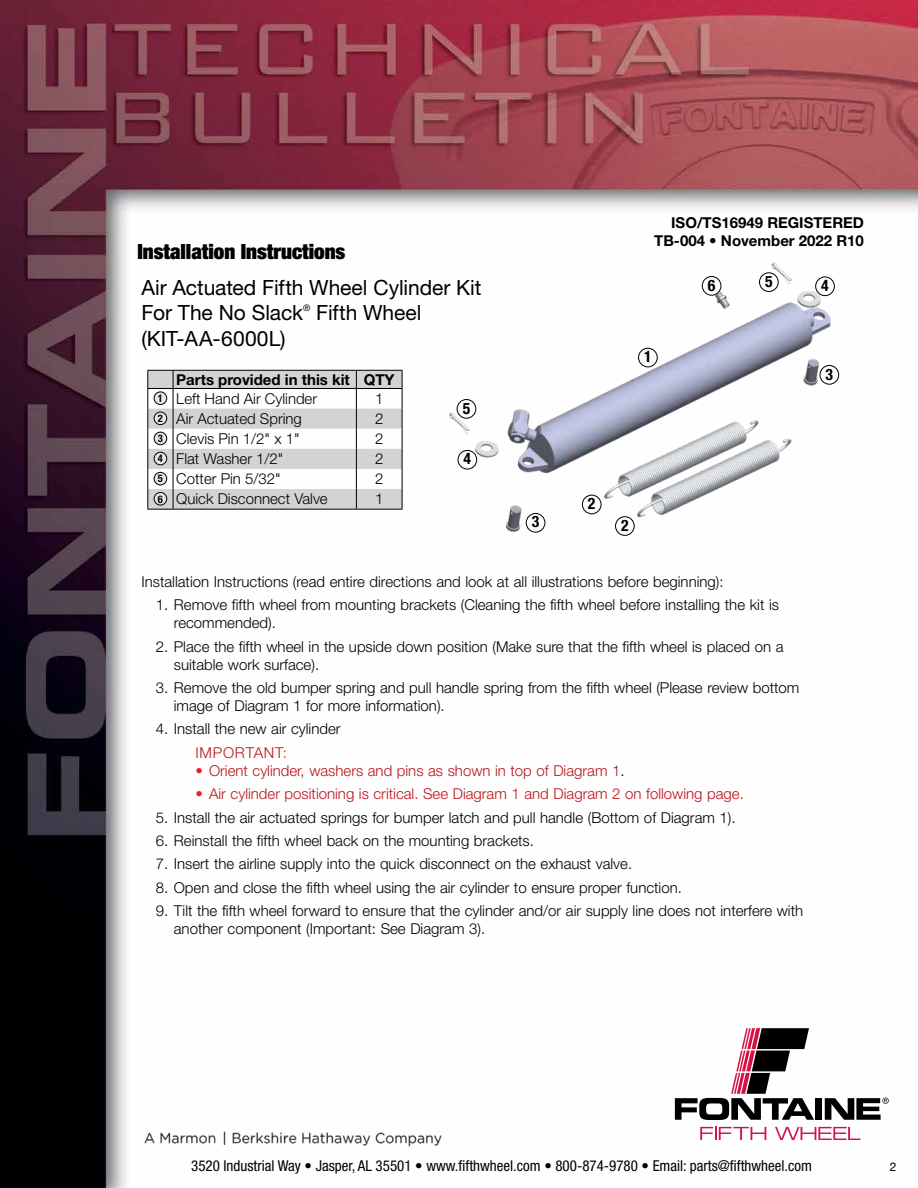
<style>
.page{position:relative;width:918px;height:1188px;background:#fff}
.page>*{position:absolute;margin:0;border:0;box-sizing:border-box;transform-origin:0 0}
.t1{font:21px/25.2px "Helvetica Neue";letter-spacing:-.005em;color:#000}
.t2{font:900 condensed 21px "Helvetica Neue LT Pro";color:#000}
.t3{font:700 condensed 15.75px "Helvetica Neue";color:#000}
.t4{font:300 15px/18px "Helvetica Neue LT Pro";color:#000}
.t5{font:300 15px "Helvetica Neue LT Pro";color:#ba141a}
.t6{font:300 15px "Helvetica Neue";color:#000}
.t7{font:condensed 15px "Helvetica Neue";color:#000}
.t8{font:700 15px/18px "Helvetica Neue";color:#000;text-align:right}
.t9{font:12px "Helvetica Neue";color:#000}
.t10{font:9px "Helvetica Neue";color:#000}
.s1{font-stretch:condensed;font-size:10.5px}
.s2{font-weight:300}
.s3{font-weight:700;font-stretch:condensed;font-size:10.5px}
.s4{color:#ba141a}
.s5{color:#ed1d24}
.s6{color:#000}
</style>
<div class="page">
<img style="left:0;top:0;width:918px;height:1188px">
<svg style="left:700px;top:1127px;width:66px;height:13px"></svg>
<svg style="left:775px;top:1127px;width:85px;height:13px"></svg>
<svg style="left:675px;top:1028px;width:139px;height:92px"></svg>
<div style="left:816px;top:1098px;width:6px;height:22px;background:#000"></div>
<svg style="left:825px;top:1098px;width:64px;height:22px"></svg>
<img style="left:142px;top:1120px;width:301px;height:32px">
<img style="left:440px;top:253px;width:399px;height:287px">
<svg style="left:147px;top:370px;width:256px;height:140px"></svg>
<hr style="left:173px;top:509px;width:183px;height:1px;background:#000">
<hr style="left:356px;top:509px;width:46px;height:1px;background:#000">
<div style="left:154px;top:392px;width:13px;height:13px;border:1px solid #000;border-radius:50%"></div>
<svg style="left:155px;top:392px;width:11px;height:13px"></svg>
<div style="left:154px;top:412px;width:13px;height:13px;border:1px solid #000;border-radius:50%"></div>
<svg style="left:155px;top:413px;width:11px;height:12px"></svg>
<div style="left:154px;top:432px;width:13px;height:13px;border:1px solid #000;border-radius:50%"></div>
<svg style="left:155px;top:433px;width:11px;height:13px"></svg>
<div style="left:154px;top:452px;width:13px;height:13px;border:1px solid #000;border-radius:50%"></div>
<svg style="left:155px;top:453px;width:11px;height:13px"></svg>
<div style="left:154px;top:472px;width:13px;height:13px;border:1px solid #000;border-radius:50%"></div>
<svg style="left:155px;top:473px;width:11px;height:13px"></svg>
<div style="left:154px;top:492px;width:13px;height:13px;border:1px solid #000;border-radius:50%"></div>
<svg style="left:155px;top:493px;width:11px;height:13px"></svg>
<div style="left:638px;top:348px;width:20px;height:19px;border:1px solid #000;border-radius:50%"></div>
<div style="left:615px;top:516px;width:19px;height:20px;border:1px solid #000;border-radius:50%"></div>
<div style="left:526px;top:513px;width:19px;height:19px;border:1px solid #000;border-radius:50%"></div>
<div style="left:458px;top:450px;width:19px;height:19px;border:1px solid #000;border-radius:50%"></div>
<div style="left:457px;top:399px;width:19px;height:19px;border:1px solid #000;border-radius:50%"></div>
<div style="left:702px;top:276px;width:19px;height:19px;border:1px solid #000;border-radius:50%"></div>
<div style="left:759px;top:273px;width:19px;height:19px;border:1px solid #000;border-radius:50%"></div>
<div style="left:815px;top:277px;width:20px;height:19px;border:1px solid #000;border-radius:50%"></div>
<div style="left:820px;top:365px;width:19px;height:19px;border:1px solid #000;border-radius:50%"></div>
<div style="left:582px;top:495px;width:19px;height:19px;border:1px solid #000;border-radius:50%"></div>
<h1 class="t2" style="left:137px;top:237px;width:209px">Installation Instructions</h1>
<h1 class="t1" style="left:141px;top:275px;width:342px">Air Actuated Fifth Wheel Cylinder Kit<br>For The No Slack</h1>
<p class="t10" style="left:303px;top:303px;width:9px">®</p>
<h1 class="t1" style="left:316px;top:300px;width:107px">Fifth Wheel</h1>
<h1 class="t1" style="left:141px;top:325px;width:146px">(KIT-AA-6000L)</h1>
<p class="t8" style="left:158px;top:370px;width:238px;text-align:left;text-indent:18px">Parts provided in this kit QTY<br><span class="s1">1</span> <span class="s2">Left Hand Air Cylinder</span></p>
<p class="t6" style="left:375px;top:389px;width:10px">1</p>
<p class="t6" style="left:158px;top:409px;width:145px"><span class="s3">2</span> Air Actuated Spring</p>
<p class="t6" style="left:375px;top:409px;width:10px">2</p>
<p class="t6" style="left:158px;top:429px;width:143px"><span class="s3">3</span> Clevis Pin 1/2" x 1"</p>
<p class="t6" style="left:375px;top:429px;width:10px">2</p>
<p class="t6" style="left:158px;top:449px;width:127px"><span class="s3">4</span> Flat Washer 1/2"</p>
<p class="t6" style="left:375px;top:449px;width:10px">2</p>
<p class="t6" style="left:158px;top:469px;width:124px"><span class="s3">5</span> Cotter Pin 5/32"</p>
<p class="t6" style="left:375px;top:469px;width:10px">2</p>
<p class="t6" style="left:158px;top:490px;width:171px"><span class="s3">6</span> Quick Disconnect Valve</p>
<p class="t6" style="left:375px;top:490px;width:10px">1</p>
<p class="t3" style="left:463px;top:398px;width:9px">5</p>
<p class="t3" style="left:464px;top:449px;width:9px">4</p>
<p class="t8" style="left:654px;top:213px;width:211px">ISO/TS16949 REGISTERED<br>TB-004 • November 2022 R10</p>
<p class="t3" style="left:644px;top:347px;width:9px">1</p>
<p class="t3" style="left:708px;top:275px;width:9px">6</p>
<p class="t3" style="left:765px;top:272px;width:9px">5</p>
<p class="t3" style="left:821px;top:276px;width:9px">4</p>
<p class="t3" style="left:826px;top:364px;width:9px">3</p>
<p class="t3" style="left:588px;top:494px;width:9px">2</p>
<p class="t3" style="left:532px;top:512px;width:9px">3</p>
<p class="t3" style="left:621px;top:516px;width:9px">2</p>
<p class="t4" style="left:141px;top:572px;width:584px">Installation Instructions (read entire directions and look at all illustrations before beginning):</p>
<p class="t4" style="left:174px;top:596px;width:607px;text-indent:-18px">1. Remove fifth wheel from mounting brackets (Cleaning the fifth wheel before installing the kit is recommended).</p>
<p class="t4" style="left:174px;top:637px;width:611px;text-indent:-18px">2. Place the fifth wheel in the upside down position (Make sure that the fifth wheel is placed on a suitable work surface).</p>
<p class="t4" style="left:174px;top:678px;width:627px;text-indent:-18px">3. Remove the old bumper spring and pull handle spring from the fifth wheel (Please review bottom image of Diagram 1 for more information).</p>
<p class="t4" style="left:195px;top:717px;width:147px;line-height:23.4px;text-indent:-40px">4. Install the new air cylinder<br><span class="s4">IMPORTANT</span><span class="s5">:</span></p>
<p class="t5" style="left:195px;top:761px;width:431px"><span class="s5">•</span> Orient cylinder, washers and pins as shown in top of Diagram 1<span class="s6">.</span></p>
<p class="t5" style="left:195px;top:785px;width:550px"><span class="s5">•</span> Air cylinder positioning is critical. See Diagram 1 and Diagram 2 on following page.</p>
<p class="t4" style="left:156px;top:808px;width:581px">5. Install the air actuated springs for bumper latch and pull handle (Bottom of Diagram 1).</p>
<p class="t4" style="left:156px;top:831px;width:379px">6. Reinstall the fifth wheel back on the mounting brackets.</p>
<p class="t4" style="left:156px;top:855px;width:478px">7. Insert the airline supply into the quick disconnect on the exhaust valve.</p>
<p class="t4" style="left:156px;top:878px;width:528px">8. Open and close the fifth wheel using the air cylinder to ensure proper function.</p>
<p class="t4" style="left:174px;top:902px;width:631px;text-indent:-18px">9. Tilt the fifth wheel forward to ensure that the cylinder and/or air supply line does not interfere with another component (Important: See Diagram 3).</p>
<p class="t7" style="left:191px;top:1157px;width:622px">3520 Industrial Way • Jasper, AL 35501 • www.fifthwheel.com • 800-874-9780 • Email: parts@fifthwheel.com</p>
<p class="t9" style="left:890px;top:1158px;width:8px">2</p>
</div>
